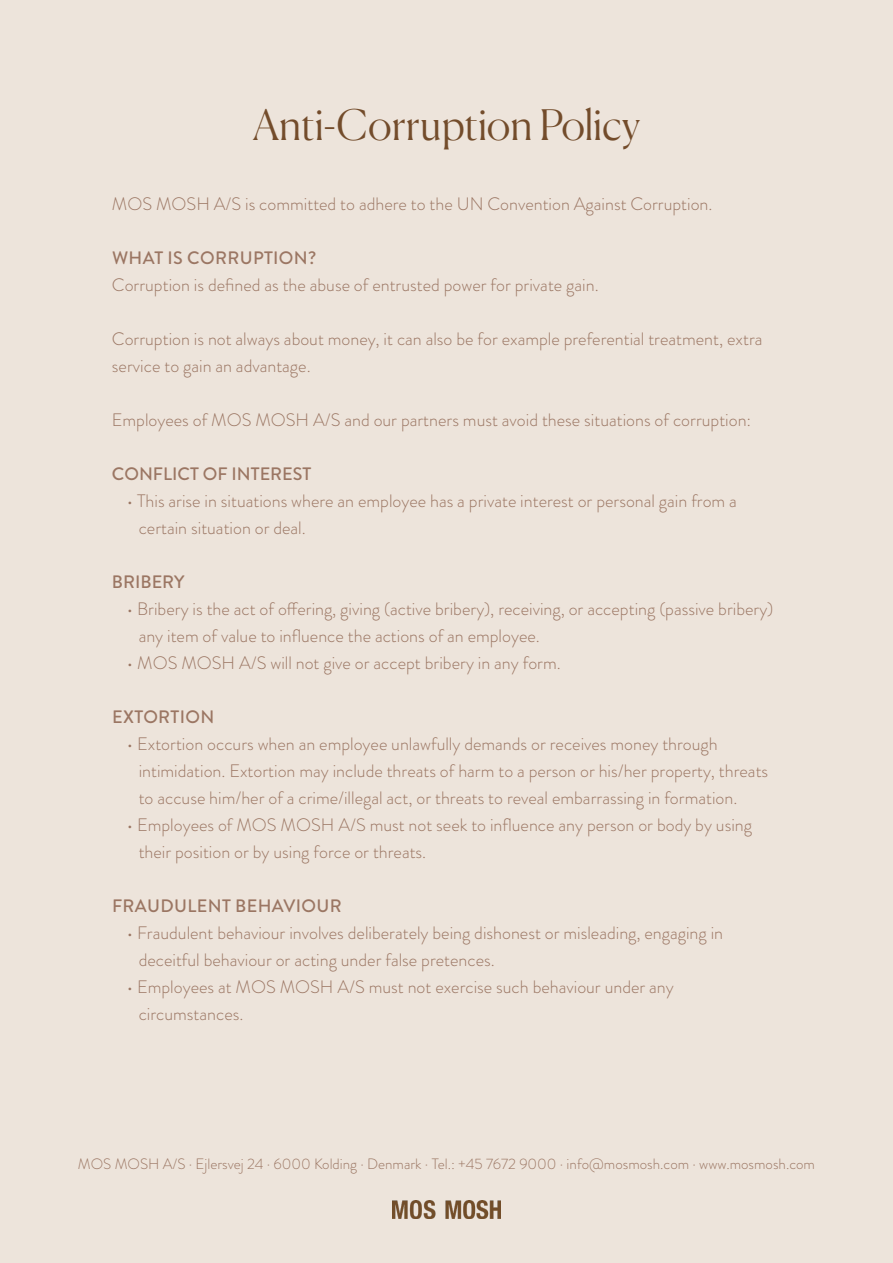
<style>
.page{position:relative;width:893px;height:1263px;background:#ede4db}
.page>*{position:absolute;margin:0;border:0;box-sizing:border-box;transform-origin:0 0}
.t1{font:300 42px "Canela";color:#734c2b}
.t2{font:300 18px/27px "Brandon Grotesque";color:#9b7663}
.t3{font:500 18px "Brandon Grotesque";letter-spacing:.02em;color:#9b7663}
.t4{font:500 18px "Brandon Grotesque";color:#9b7663}
.t5{font:300 15px "Brandon Grotesque";color:#9b7663}
</style>
<div class="page">
<img style="left:392px;top:1200px;width:109px;height:18px">
<p class="t1" style="left:253px;top:92px;width:389px">Anti-Corruption Policy</p>
<p class="t2" style="left:112px;top:191px;width:602px">MOS MOSH A/S is committed to adhere to the UN Convention Against Corruption.</p>
<p class="t3" style="left:112px;top:246px;width:206px">WHAT IS CORRUPTION?</p>
<p class="t2" style="left:112px;top:272px;width:488px">Corruption is defined as the abuse of entrusted power for private gain.</p>
<p class="t2" style="left:112px;top:326px;width:652px">Corruption is not always about money, it can also be for example preferential treatment, extra service to gain an advantage.</p>
<p class="t2" style="left:112px;top:407px;width:641px">Employees of MOS MOSH A/S and our partners must avoid these situations of corruption:</p>
<p class="t4" style="left:112px;top:462px;width:201px">CONFLICT OF INTEREST</p>
<p class="t2" style="left:139px;top:488px;width:600px;text-indent:-12px">• This arise in situations where an employee has a private interest or personal gain from a certain situation or deal.</p>
<p class="t4" style="left:112px;top:570px;width:74px">BRIBERY</p>
<p class="t2" style="left:139px;top:596px;width:636px;text-indent:-12px">• Bribery is the act of offering, giving (active bribery), receiving, or accepting (passive bribery) any item of value to influence the actions of an employee.</p>
<p class="t2" style="left:127px;top:650px;width:435px">• MOS MOSH A/S will not give or accept bribery in any form.</p>
<p class="t3" style="left:112px;top:705px;width:104px">EXTORTION</p>
<p class="t2" style="left:139px;top:731px;width:631px;text-indent:-12px">• Extortion occurs when an employee unlawfully demands or receives money through intimidation. Extortion may include threats of harm to a person or his/her property, threats to accuse him/her of a crime/illegal act, or threats to reveal embarrassing in formation.</p>
<p class="t2" style="left:139px;top:812px;width:615px;text-indent:-12px">• Employees of MOS MOSH A/S must not seek to influence any person or body by using their position or by using force or threats.</p>
<p class="t3" style="left:112px;top:894px;width:231px">FRAUDULENT BEHAVIOUR</p>
<p class="t2" style="left:139px;top:920px;width:586px;text-indent:-12px">• Fraudulent behaviour involves deliberately being dishonest or misleading, engaging in deceitful behaviour or acting under false pretences.</p>
<p class="t2" style="left:139px;top:974px;width:537px;text-indent:-12px">• Employees at MOS MOSH A/S must not exercise such behaviour under any circumstances.</p>
<p class="t5" style="left:78px;top:1153px;width:739px">MOS MOSH A/S · Ejlersvej 24 · 6000 Kolding · Denmark · Tel.: +45 7672 9000 · info@mosmosh.com · www.mosmosh.com</p>
</div>
